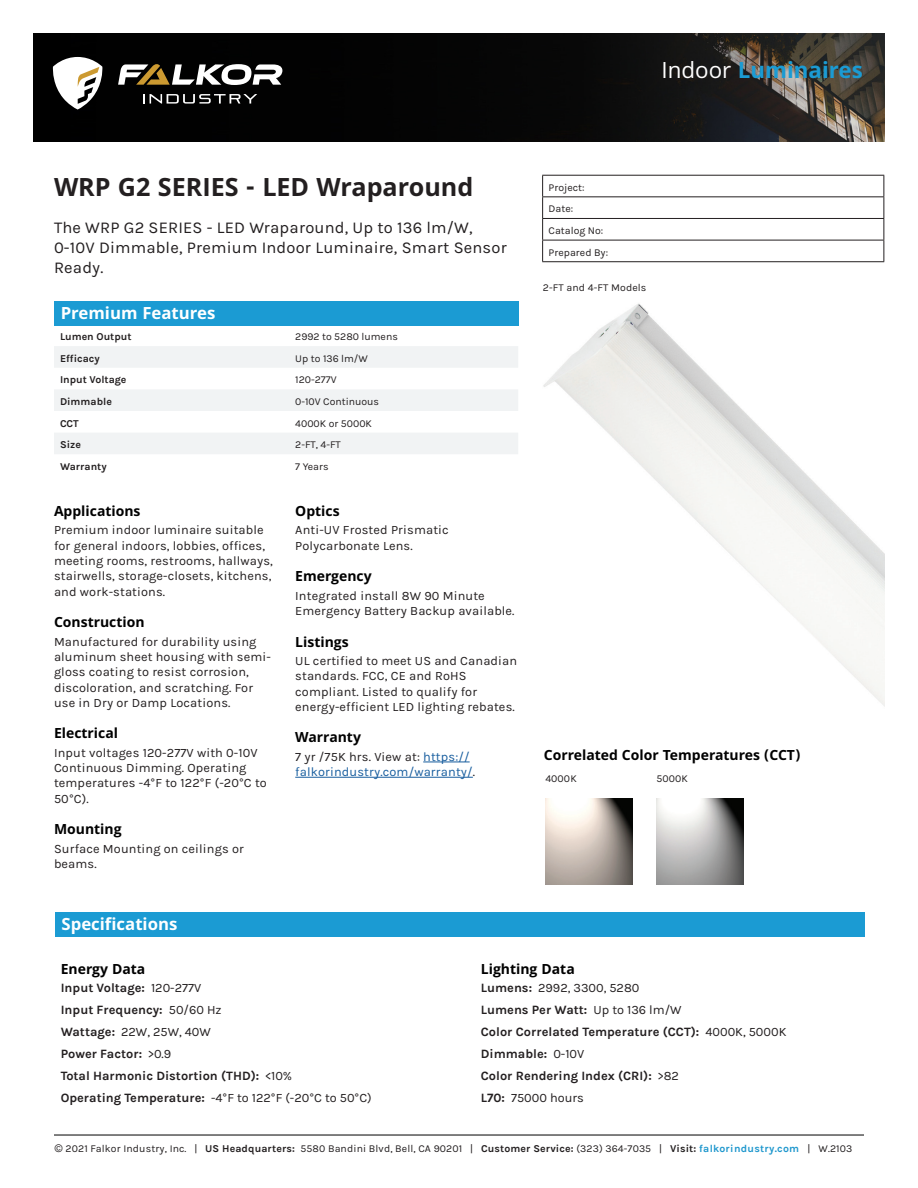
<style>
.page{position:relative;width:918px;height:1188px;background:#fff}
.page>*{position:absolute;margin:0;border:0;box-sizing:border-box;transform-origin:0 0}
.FI-Title{font:700 27px "Khula";color:#231f20}
.t1{font:700 24px "Khula";color:#1b9bd3}
.FI-Title_Bar{font:700 18px "Khula";color:#fff}
.FI-Subtitle{font:16.5px/19.8px "Karla";letter-spacing:.01em;color:#231f20}
.FI-Header{font:700 15px "Khula";color:#000}
.FI-Normal_P{font:12.75px/15.3px "Karla";letter-spacing:.01em;color:#231f20}
.FI-Non-Bullets{font:700 12.75px "Karla";color:#231f20}
.FI-Normal_P-2{font:12.75px/15.3px "Karla";letter-spacing:.01em;color:#175d9e}
.FI-Non-Bullets-2{font:12.75px "Karla";color:#231f20}
.FI-Tags{font:10.5px "Karla";color:#231f20}
.t2{font:700 10.5px "Karla";color:#231f20}
.s1{font-weight:400;color:#fff}
.s2{font-family:"Arial Narrow";font-size:12px}
.s3{color:#231f20}
.s4{font-weight:400}
.s5{font-weight:700}
.s6{font-family:"Arial Narrow";font-weight:400;font-size:12px}
.s7{font-family:"Arial"}
.s8{font-weight:700;color:#1e97cd}
</style>
<div class="page">
<hr style="left:54px;top:1135px;width:810px;height:1px;background:#000">
<img style="left:34px;top:34px;width:850px;height:108px">
<hr style="left:542px;top:175px;width:342px;height:1px;background:#231f20">
<hr style="left:542px;top:196px;width:342px;height:1px;background:#231f20">
<hr style="left:542px;top:218px;width:342px;height:1px;background:#231f20">
<hr style="left:542px;top:240px;width:342px;height:1px;background:#231f20">
<svg style="left:542px;top:176px;width:1px;height:85px"></svg>
<svg style="left:884px;top:176px;width:1px;height:85px"></svg>
<hr style="left:542px;top:261px;width:342px;height:1px;background:#231f20">
<svg style="left:54px;top:346px;width:464px;height:108px;fill:#f1f3f4"></svg>
<div style="left:54px;top:301px;width:464px;height:25px;background:#1b9bd3"></div>
<svg style="left:53px;top:57px;width:50px;height:53px"></svg>
<svg style="left:143px;top:94px;width:114px;height:10px"></svg>
<svg style="left:118px;top:64px;width:164px;height:21px"></svg>
<hr style="left:423px;top:762px;width:47px;height:1px;background:#175d9e">
<hr style="left:295px;top:777px;width:178px;height:1px;background:#175d9e">
<img style="left:543px;top:303px;width:342px;height:539px">
<img style="left:545px;top:798px;width:87px;height:87px">
<img style="left:657px;top:798px;width:87px;height:87px">
<div style="left:55px;top:912px;width:810px;height:25px;background:#1b9bd3"></div>
<p class="t1" style="left:662px;top:59px;width:203px"><span class="s1">Indoor</span> Luminaires</p>
<p class="FI-Title" style="left:54px;top:175px;width:421px">WRP G2 SERIES - LED Wraparound</p>
<p class="FI-Subtitle" style="left:54px;top:218px;width:454px">The WRP G2 SERIES - LED Wraparound, Up to 136 lm/W,<br>0-10V Dimmable, Premium Indoor Luminaire, Smart Sensor<br>Ready.</p>
<p class="FI-Title_Bar" style="left:61px;top:305px;width:156px">Premium Features</p>
<p class="t2" style="left:60px;top:331px;width:73px">Lumen Output</p>
<p class="FI-Tags" style="left:295px;top:331px;width:104px">2992 to 5280 lumens</p>
<p class="t2" style="left:60px;top:352px;width:41px">Efficacy</p>
<p class="FI-Tags" style="left:295px;top:353px;width:74px">Up to 136 lm/W</p>
<p class="t2" style="left:60px;top:374px;width:68px">Input Voltage</p>
<p class="FI-Tags" style="left:295px;top:374px;width:43px">120-277V</p>
<p class="t2" style="left:60px;top:395px;width:53px">Dimmable</p>
<p class="FI-Tags" style="left:295px;top:396px;width:85px">0-10V Continuous</p>
<p class="t2" style="left:60px;top:417px;width:20px">CCT</p>
<p class="FI-Tags" style="left:295px;top:417px;width:78px">4000K or 5000K</p>
<p class="t2" style="left:60px;top:439px;width:22px">Size</p>
<p class="FI-Tags" style="left:295px;top:439px;width:47px">2-FT, 4-FT</p>
<p class="t2" style="left:60px;top:460px;width:48px">Warranty</p>
<p class="FI-Tags" style="left:295px;top:461px;width:35px">7 Years</p>
<p class="FI-Header" style="left:54px;top:504px;width:88px">Applications</p>
<p class="FI-Normal_P" style="left:54px;top:523px;width:221px">Premium indoor luminaire suitable for general indoors, lobbies, offices, meeting rooms, restrooms, hallways, stairwells, storage-closets, kitchens, and work-stations.</p>
<p class="FI-Header" style="left:54px;top:615px;width:92px">Construction</p>
<p class="FI-Normal_P" style="left:54px;top:634px;width:218px">Manufactured for durability using aluminum sheet housing with semi&shy;gloss coating to resist corrosion, discoloration, and scratching. For use in Dry or Damp Locations.</p>
<p class="FI-Header" style="left:54px;top:727px;width:66px">Electrical</p>
<p class="FI-Normal_P" style="left:54px;top:745px;width:214px">Input voltages 120-277V with 0-10V<br>Continuous Dimming. Operating temperatures -4<span class="s2">°</span>F to 122<span class="s2">°</span>F (-20<span class="s2">°</span>C to<br>50<span class="s2">°</span>C).</p>
<p class="FI-Header" style="left:54px;top:823px;width:69px">Mounting</p>
<p class="FI-Normal_P" style="left:54px;top:841px;width:191px">Surface Mounting on ceilings or beams.</p>
<p class="FI-Title_Bar" style="left:62px;top:916px;width:117px">Specifications</p>
<p class="FI-Header" style="left:295px;top:504px;width:46px">Optics</p>
<p class="FI-Normal_P" style="left:295px;top:523px;width:155px">Anti-UV Frosted Prismatic<br>Polycarbonate Lens.</p>
<p class="FI-Header" style="left:295px;top:570px;width:78px">Emergency</p>
<p class="FI-Normal_P" style="left:295px;top:588px;width:221px">Integrated install 8W 90 Minute<br>Emergency Battery Backup available.</p>
<p class="FI-Header" style="left:295px;top:635px;width:55px">Listings</p>
<p class="FI-Normal_P" style="left:295px;top:653px;width:223px">UL certified to meet US and Canadian standards. FCC, CE and RoHS compliant. Listed to qualify for energy-efficient LED lighting rebates.</p>
<p class="FI-Header" style="left:295px;top:731px;width:67px">Warranty</p>
<p class="FI-Normal_P-2" style="left:295px;top:749px;width:181px"><span class="s3">7 yr /75K hrs. View at:</span> https:// falkorindustry.com/warranty/<span class="s3">.</span></p>
<p class="FI-Tags" style="left:549px;top:182px;width:38px">Project:</p>
<p class="FI-Tags" style="left:549px;top:203px;width:26px">Date:</p>
<p class="FI-Tags" style="left:549px;top:225px;width:56px">Catalog No:</p>
<p class="FI-Tags" style="left:549px;top:246px;width:61px">Prepared By:</p>
<p class="FI-Tags" style="left:543px;top:281px;width:105px">2-FT and 4-FT Models</p>
<p class="FI-Header" style="left:544px;top:748px;width:258px">Correlated Color Temperatures (CCT)</p>
<p class="FI-Tags" style="left:545px;top:773px;width:33px">4000K</p>
<p class="FI-Tags" style="left:657px;top:773px;width:33px">5000K</p>
<p class="FI-Header" style="left:61px;top:962px;width:86px">Energy Data</p>
<p class="FI-Non-Bullets" style="left:61px;top:980px;width:142px">Input Voltage: <span class="s4">120-277V</span></p>
<p class="FI-Non-Bullets" style="left:61px;top:1003px;width:162px">Input Frequency: <span class="s4">50/60 Hz</span></p>
<p class="FI-Non-Bullets-2" style="left:61px;top:1025px;width:152px"><span class="s5">Wattage:</span> 22W, 25W, 40W</p>
<p class="FI-Non-Bullets" style="left:61px;top:1047px;width:112px">Power Factor: <span class="s4">&gt;0.9</span></p>
<p class="FI-Non-Bullets" style="left:61px;top:1069px;width:233px">Total Harmonic Distortion (THD): <span class="s4">&lt;10%</span></p>
<p class="FI-Non-Bullets" style="left:61px;top:1091px;width:312px">Operating Temperature: <span class="s4">-4</span><span class="s6">°</span><span class="s4">F to 122</span><span class="s6">°</span><span class="s4">F (-20</span><span class="s6">°</span><span class="s4">C to 50</span><span class="s6">°</span><span class="s4">C)</span></p>
<p class="FI-Header" style="left:481px;top:962px;width:95px">Lighting Data</p>
<p class="FI-Non-Bullets-2" style="left:481px;top:981px;width:160px"><span class="s5">Lumens:</span> 2992, 3300, 5280</p>
<p class="FI-Non-Bullets" style="left:481px;top:1003px;width:202px">Lumens Per Watt: <span class="s4">Up to 136 lm/W</span></p>
<p class="FI-Non-Bullets" style="left:481px;top:1025px;width:307px">Color Correlated Temperature (CCT): <span class="s4">4000K, 5000K</span></p>
<p class="FI-Non-Bullets" style="left:481px;top:1047px;width:105px">Dimmable: <span class="s4">0-10V</span></p>
<p class="FI-Non-Bullets" style="left:481px;top:1069px;width:200px">Color Rendering Index (CRI): <span class="s4">&gt;82</span></p>
<p class="FI-Non-Bullets-2" style="left:481px;top:1091px;width:105px"><span class="s5">L70:</span> 75000 hours</p>
<p class="FI-Tags" style="left:55px;top:1142px;width:799px"><span class="s7">©</span> 2021 Falkor Industry, Inc. | <span class="s5">US Headquarters:</span> 5580 Bandini Blvd, Bell, CA 90201 | <span class="s5">Customer Service:</span> (323) 364-7035 | <span class="s5">Visit:</span> <span class="s8">falkorindustry.com</span> | W.2103</p>
</div>
